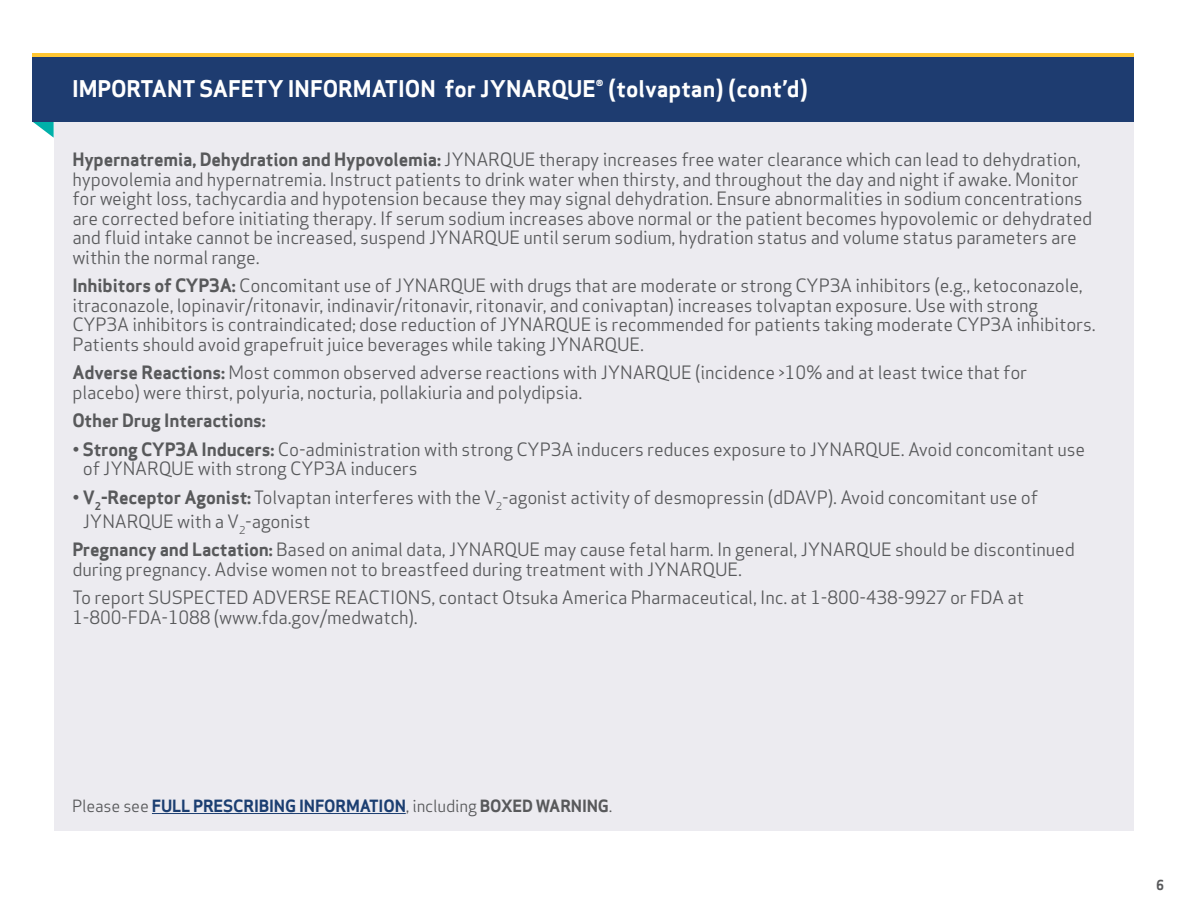
<style>
.page{position:relative;width:1188px;height:918px;background:#fff}
.page>*{position:absolute;margin:0;border:0;box-sizing:border-box;transform-origin:0 0}
.t1{font:700 22.5px "Apex Sans";color:#fff}
.t2{font:18px/19.5px "Apex Sans";letter-spacing:-.01em;color:#58595b}
.t3{font:700 18px "Apex Sans";letter-spacing:-.01em;color:#58595b}
.t4{font:700 16.5px "Apex Sans";letter-spacing:-.01em;color:#1b3e71}
.t5{font:700 13.5px "Apex Sans";color:#58595b}
.s1{font-weight:700}
.s2{font-weight:400;color:#58595b}
.s3{color:#58595b}
</style>
<div class="page">
<div style="left:54px;top:58px;width:1080px;height:772px;background:#ecebf0"></div>
<svg style="left:33px;top:122px;width:21px;height:16px"></svg>
<div style="left:32px;top:56px;width:1102px;height:66px;background:#1e3c70"></div>
<hr style="left:32px;top:53px;width:1102px;height:4px;background:#ffc632">
<hr style="left:152px;top:813px;width:254px;height:1px;background:#1b3e71">
<p class="t1" style="left:72px;top:74px;width:738px">IMPORTANT SAFETY INFORMATION for JYNARQUE® (tolvaptan) (cont’d)</p>
<p class="t2" style="left:72px;top:148px;width:1022px"><span class="s1">Hypernatremia, Dehydration and Hypovolemia:</span> JYNARQUE therapy increases free water clearance which can lead to dehydration, hypovolemia and hypernatremia. Instruct patients to drink water when thirsty, and throughout the day and night if awake. Monitor for weight loss, tachycardia and hypotension because they may signal dehydration. Ensure abnormalities in sodium concentrations are corrected before initiating therapy. If serum sodium increases above normal or the patient becomes hypovolemic or dehydrated and fluid intake cannot be increased, suspend JYNARQUE until serum sodium, hydration status and volume status parameters are within the normal range.</p>
<p class="t2" style="left:72px;top:274px;width:1025px"><span class="s1">Inhibitors of CYP3A:</span> Concomitant use of JYNARQUE with drugs that are moderate or strong CYP3A inhibitors (e.g., ketoconazole, itraconazole, lopinavir/ritonavir, indinavir/ritonavir, ritonavir, and conivaptan) increases tolvaptan exposure. Use with strong CYP3A inhibitors is contraindicated; dose reduction of JYNARQUE is recommended for patients taking moderate CYP3A inhibitors.<br>Patients should avoid grapefruit juice beverages while taking JYNARQUE.</p>
<p class="t2" style="left:72px;top:361px;width:957px"><span class="s1">Adverse Reactions:</span> Most common observed adverse reactions with JYNARQUE (incidence &gt;10% and at least twice that for placebo) were thirst, polyuria, nocturia, pollakiuria and polydipsia.</p>
<p class="t3" style="left:72px;top:409px;width:195px">Other Drug Interactions:</p>
<p class="t2" style="left:83px;top:437px;width:1004px;text-indent:-10px">• <span class="s1">Strong CYP3A Inducers:</span> Co-administration with strong CYP3A inducers reduces exposure to JYNARQUE. Avoid concomitant use of JYNARQUE with strong CYP3A inducers</p>
<p class="t2" style="left:83px;top:483px;width:957px;line-height:24px;text-indent:-10px">• <span class="s1">V</span><sub>2</sub><span class="s1">-Receptor Agonist:</span> Tolvaptan interferes with the V<sub>2</sub>-agonist activity of desmopressin (dDAVP). Avoid concomitant use of<br>JYNARQUE with a V<sub>2</sub>-agonist</p>
<p class="t2" style="left:72px;top:538px;width:1004px"><span class="s1">Pregnancy and Lactation:</span> Based on animal data, JYNARQUE may cause fetal harm. In general, JYNARQUE should be discontinued during pregnancy. Advise women not to breastfeed during treatment with JYNARQUE.</p>
<p class="t2" style="left:72px;top:586px;width:953px">To report SUSPECTED ADVERSE REACTIONS, contact Otsuka America Pharmaceutical, Inc. at 1-800-438-9927 or FDA at<br>1-800-FDA-1088 (www.fda.gov/medwatch).</p>
<p class="t4" style="left:72px;top:795px;width:542px"><span class="s2">Please see</span> FULL PRESCRIBING INFORMATION<span class="s2">, including</span> <span class="s3">BOXED WARNING</span><span class="s2">.</span></p>
<p class="t5" style="left:1156px;top:876px;width:10px">6</p>
</div>
